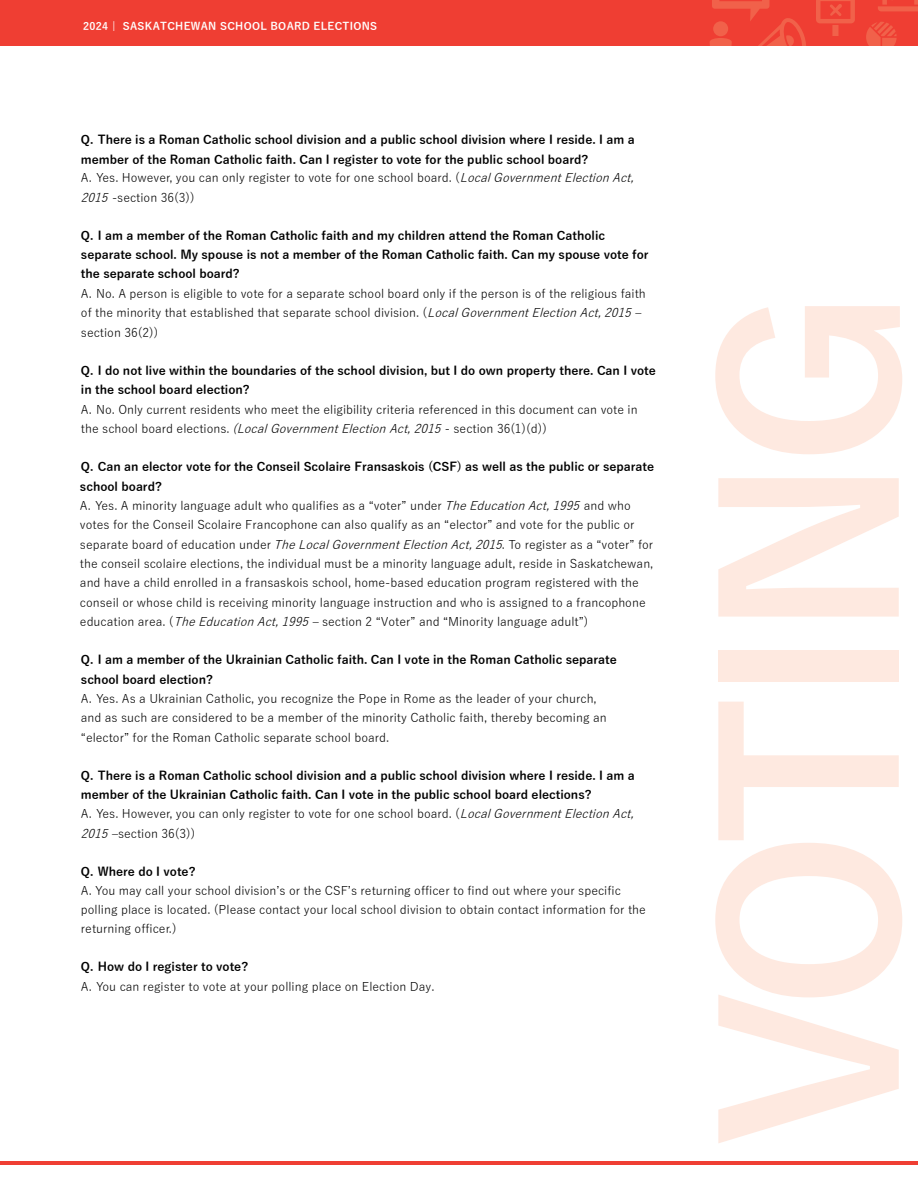
<style>
.page{position:relative;width:918px;height:1188px;background:#fff}
.page>*{position:absolute;margin:0;border:0;box-sizing:border-box;transform-origin:0 0}
.t1{font:700 232.5px "Yu Gothic";letter-spacing:-.04em;color:#fee9e0}
.t2{font:12px/19.4px "Yu Gothic";color:#000}
.t3{font:700 12px/19.4px "Yu Gothic";color:#000}
.t4{font:700 10.5px "Yu Gothic";letter-spacing:.03em;color:#fff}
.s1{font-weight:400}
.s2{font-weight:400;font-style:italic}
.s3{font-style:italic}
.s4{font-weight:700}
</style>
<div class="page">
<hr style="left:0;top:1161px;width:918px;height:4px;background:#ef3e33">
<div style="left:0;top:0;width:918px;height:48px;background:#ef3e33"></div>
<svg style="left:866px;top:22px;width:31px;height:24px"></svg>
<svg style="left:878px;top:0;width:40px;height:11px"></svg>
<svg style="left:816px;top:0;width:39px;height:36px"></svg>
<svg style="left:709px;top:0;width:97px;height:46px"></svg>
<div style="left:0;top:46px;width:918px;height:35px;background:#fff"></div>
<p class="t4" style="left:83px;top:20px;width:296px">2024 | SASKATCHEWAN SCHOOL BOARD ELECTIONS</p>
<p class="t3" style="left:81px;top:130px;width:559px">Q. There is a Roman Catholic school division and a public school division where I reside. I am a member of the Roman Catholic faith. Can I register to vote for the public school board?<br><span class="s1">A. Yes. However, you can only register to vote for one school board. (</span><span class="s2">LocalGovernmentElectionAct, 2015</span><span class="s1">-section 36(3))</span></p>
<p class="t3" style="left:81px;top:226px;width:569px">Q. I am a member of the Roman Catholic faith and my children attend the Roman Catholic separate school. My spouse is not a member of the Roman Catholic faith. Can my spouse vote for the separate school board?</p>
<p class="t2" style="left:81px;top:283px;width:566px">A. No. A person is eligible to vote for a separate school board only if the person is of the religious faith of the minority that established that separate school division. (<span class="s3">LocalGovernmentElectionAct,2015</span>‒ section 36(2))</p>
<p class="t3" style="left:81px;top:361px;width:576px">Q. I do not live within the boundaries of the school division, but I do own property there. Can I vote in the school board election?</p>
<p class="t2" style="left:81px;top:398px;width:558px">A. No. Only current residents who meet the eligibility criteria referenced in this document can vote in the school board elections. <span class="s3">(LocalGovernmentElectionAct,2015</span>- section 36(1)(d))</p>
<p class="t2" style="left:80px;top:455px;width:576px"><span class="s4">Q. Can an elector vote for the Conseil Scolaire Fransaskois (CSF) as well as the public or separate school board?<br></span>A. Yes. A minority language adult who qualifies as a “voter” under <span class="s3">TheEducationAct,1995</span>and who votes for the Conseil Scolaire Francophone can also qualify as an “elector” and vote for the public or separate board of education under <span class="s3">TheLocalGovernmentElectionAct,2015</span>. To register as a “voter” for the conseil scolaire elections, the individual must be a minority language adult, reside in Saskatchewan, and have a child enrolled in a fransaskois school, home-based education program registered with the conseil or whose child is receiving minority language instruction and who is assigned to a francophone education area. (<span class="s3">TheEducationAct,1995</span>‒ section 2 “Voter” and “Minority language adult”)</p>
<p class="t3" style="left:81px;top:651px;width:537px">Q. I am a member of the Ukrainian Catholic faith. Can I vote in the Roman Catholic separate school board election?</p>
<p class="t2" style="left:81px;top:688px;width:527px">A. Yes. As a Ukrainian Catholic, you recognize the Pope in Rome as the leader of your church, and as such are considered to be a member of the minority Catholic faith, thereby becoming an “elector” for the Roman Catholic separate school board.</p>
<p class="t3" style="left:81px;top:766px;width:559px">Q. There is a Roman Catholic school division and a public school division where I reside. I am a member of the Ukrainian Catholic faith. Can I vote in the public school board elections?<br><span class="s1">A. Yes. However, you can only register to vote for one school board. (</span><span class="s2">LocalGovernmentElectionAct, 2015</span><span class="s1">‒section 36(3))</span></p>
<p class="t3" style="left:81px;top:862px;width:116px">Q. Where do I vote?</p>
<p class="t2" style="left:81px;top:880px;width:566px">A. You may call your school divisionʼs or the CSFʼs returning officer to find out where your specific polling place is located. (Please contact your local school division to obtain contact information for the returning officer.)</p>
<p class="t3" style="left:81px;top:958px;width:169px">Q. How do I register to vote?</p>
<p class="t2" style="left:81px;top:976px;width:355px">A. You can register to vote at your polling place on Election Day.</p>
<h1 class="t1" style="left:682px;top:1149px;width:862px;rotate:-90deg">VOTING</h1>
</div>
